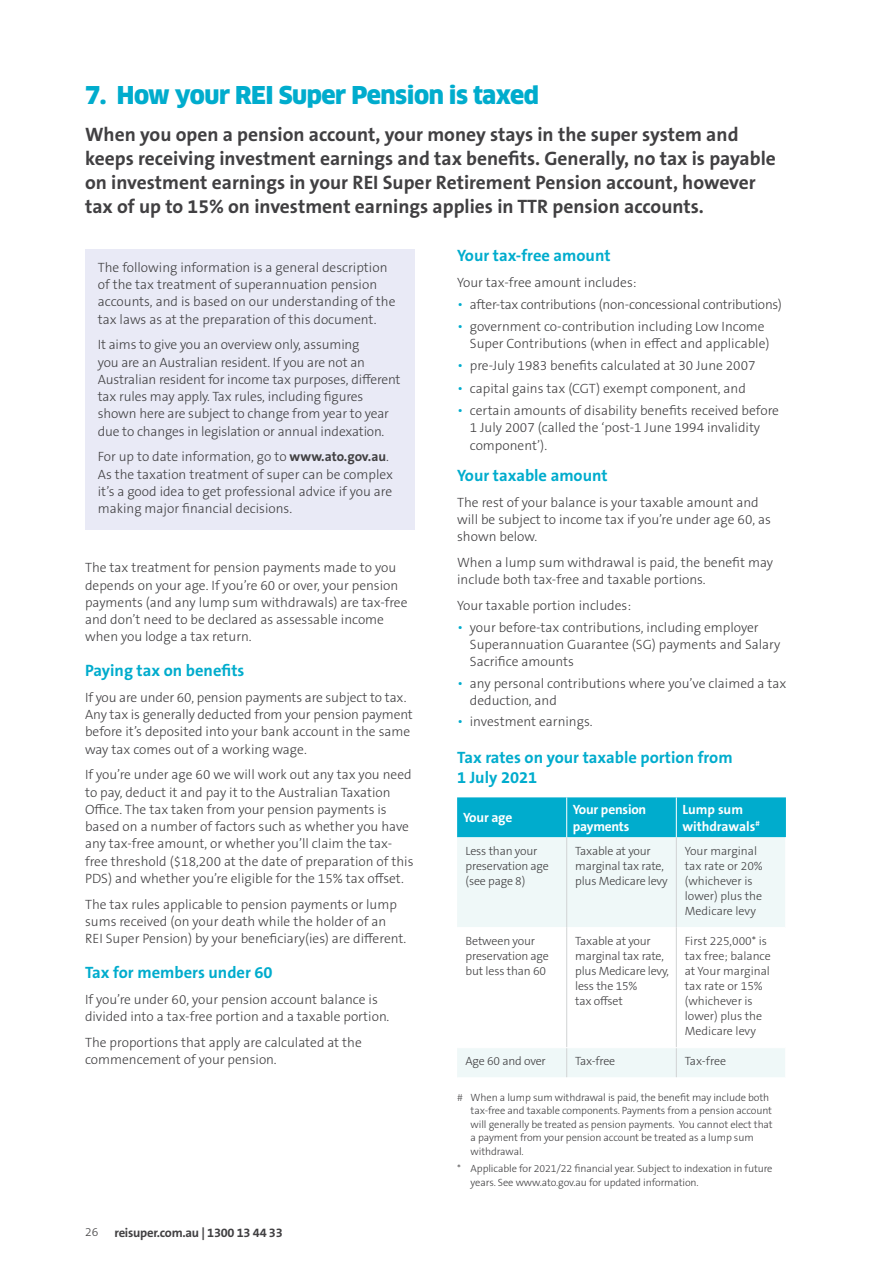
<style>
.page{position:relative;width:893px;height:1263px;background:#fff}
.page>*{position:absolute;margin:0;border:0;box-sizing:border-box;transform-origin:0 0}
.t1{font:900 24px "Clan OT";letter-spacing:-.02em;color:#00accd}
.t2{font:700 19.5px/24px "The Sans B W7";color:#414042}
.t3{font:700 16.5px/19.8px "The Sans B W7";color:#00accd}
.t4{font:300 13.5px/17.2px "The Sans B W3";color:#414042}
.t5{font:300 13.5px "The Sans B W3";letter-spacing:-.02em;color:#414042}
.t6{font:700 13.5px/16.5px "The Sans B W7";letter-spacing:-.015em;color:#fff}
.t7{font:700 12.75px "The Sans B W7";letter-spacing:-.02em;color:#414042}
.t8{font:300 12px/15px "The Sans B W3";letter-spacing:-.015em;color:#414042}
.t9{font:300 10.5px/13.5px "The Sans B W3";letter-spacing:-.01em;color:#414042}
.s1{font-family:"The Sans B W7";font-weight:700}
.s2{font-size:15px;color:#00accd}
</style>
<div class="page">
<div style="left:85px;top:249px;width:330px;height:281px;background:#e9eaf6"></div>
<div style="left:457px;top:797px;width:329px;height:40px;background:#00accd"></div>
<svg style="left:457px;top:837px;width:328px;height:240px;fill:#f2f9f9"></svg>
<hr style="left:457px;top:927px;width:109px;height:1px;background:#fff">
<hr style="left:567px;top:927px;width:109px;height:1px;background:#fff">
<hr style="left:677px;top:927px;width:108px;height:1px;background:#fff">
<hr style="left:566px;top:797px;width:1px;height:40px;background:#fff">
<hr style="left:676px;top:797px;width:1px;height:40px;background:#fff">
<hr style="left:566px;top:837px;width:1px;height:90px;background:#d1d3d4">
<hr style="left:676px;top:837px;width:1px;height:90px;background:#d1d3d4">
<hr style="left:566px;top:927px;width:1px;height:120px;background:#d1d3d4">
<hr style="left:676px;top:927px;width:1px;height:120px;background:#d1d3d4">
<svg style="left:566px;top:1048px;width:1px;height:29px"></svg>
<svg style="left:676px;top:1048px;width:1px;height:29px"></svg>
<hr style="left:457px;top:1047px;width:110px;height:1px;background:#fff">
<hr style="left:567px;top:1047px;width:109px;height:1px;background:#fff">
<hr style="left:676px;top:1047px;width:109px;height:1px;background:#fff">
<h1 class="t1" style="left:85px;top:81px;width:455px">7. How your REI Super Pension is taxed</h1>
<p class="t2" style="left:85px;top:122px;width:692px">When you open a pension account, your money stays in the super system and keeps receiving investment earnings and tax benefits. Generally, no tax is payable on investment earnings in your REI Super Retirement Pension account, however tax of up to 15% on investment earnings applies in TTR pension accounts.</p>
<p class="t4" style="left:98px;top:259px;width:299px">The following information is a general description of the tax treatment of superannuation pension accounts, and is based on our understanding of the tax laws as at the preparation of this document.</p>
<p class="t4" style="left:98px;top:336px;width:304px">It aims to give you an overview only, assuming<br>you are an Australian resident. If you are not an Australian resident for income tax purposes, different tax rules may apply. Tax rules, including figures shown here are subject to change from year to year due to changes in legislation or annual indexation.</p>
<p class="t4" style="left:98px;top:448px;width:297px">For up to date information, go to <span class="s1">www.ato.gov.au</span>.<br>As the taxation treatment of super can be complex it’s a good idea to get professional advice if you are making major financial decisions.</p>
<p class="t4" style="left:85px;top:559px;width:324px">The tax treatment for pension payments made to you depends on your age. If you’re 60 or over, your pension payments (and any lump sum withdrawals) are tax-free and don’t need to be declared as assessable income when you lodge a tax return.</p>
<p class="t3" style="left:85px;top:661px;width:161px">Paying tax on benefits</p>
<p class="t4" style="left:85px;top:689px;width:329px">If you are under 60, pension payments are subject to tax.<br>Any tax is generally deducted from your pension payment before it’s deposited into your bank account in the same way tax comes out of a working wage.</p>
<p class="t4" style="left:85px;top:766px;width:330px">If you’re under age 60 we will work out any tax you need to pay, deduct it and pay it to the Australian Taxation Office. The tax taken from your pension payments is based on a number of factors such as whether you have any tax-free amount, or whether you’ll claim the tax&shy;free threshold ($18,200 at the date of preparation of this PDS) and whether you’re eligible for the 15% tax offset.</p>
<p class="t4" style="left:85px;top:895px;width:323px">The tax rules applicable to pension payments or lump sums received (on your death while the holder of an<br>REI Super Pension) by your beneficiary(ies) are different.</p>
<p class="t3" style="left:85px;top:962px;width:189px">Tax for members under 60</p>
<p class="t4" style="left:85px;top:990px;width:306px">If you’re under 60, your pension account balance is divided into a tax-free portion and a taxable portion.</p>
<p class="t4" style="left:85px;top:1033px;width:278px">The proportions that apply are calculated at the commencement of your pension.</p>
<p class="t8" style="left:85px;top:1224px;width:15px">26</p>
<p class="t7" style="left:115px;top:1224px;width:170px">reisuper.com.au | 1300 13 44 33</p>
<p class="t3" style="left:457px;top:246px;width:155px">Your tax-free amount</p>
<p class="t4" style="left:457px;top:274px;width:181px">Your tax-free amount includes:</p>
<p class="t5" style="left:457px;top:295px;width:326px"><span class="s2">•</span> after-tax contributions (non-concessional contributions)</p>
<p class="t4" style="left:470px;top:318px;width:301px;text-indent:-13px"><span class="s2">•</span> government co-contribution including Low Income<br>Super Contributions (when in effect and applicable)</p>
<p class="t4" style="left:457px;top:357px;width:300px"><span class="s2">•</span> pre-July 1983 benefits calculated at 30 June 2007</p>
<p class="t4" style="left:457px;top:380px;width:290px"><span class="s2">•</span> capital gains tax (CGT) exempt component, and</p>
<p class="t4" style="left:470px;top:402px;width:311px;text-indent:-13px"><span class="s2">•</span> certain amounts of disability benefits received before<br>1 July 2007 (called the ‘post-1 June 1994 invalidity component’).</p>
<p class="t3" style="left:457px;top:466px;width:152px">Your taxable amount</p>
<p class="t4" style="left:457px;top:494px;width:315px">The rest of your balance is your taxable amount and will be subject to income tax if you’re under age 60, as shown below.</p>
<p class="t4" style="left:457px;top:554px;width:318px">When a lump sum withdrawal is paid, the benefit may include both tax-free and taxable portions.</p>
<p class="t4" style="left:457px;top:597px;width:175px">Your taxable portion includes:</p>
<p class="t4" style="left:470px;top:618px;width:312px;text-indent:-13px"><span class="s2">•</span> your before-tax contributions, including employer<br>Superannuation Guarantee (SG) payments and Salary<br>Sacrifice amounts</p>
<p class="t4" style="left:470px;top:674px;width:318px;text-indent:-13px"><span class="s2">•</span> any personal contributions where you’ve claimed a tax deduction, and</p>
<p class="t4" style="left:457px;top:713px;width:137px"><span class="s2">•</span> investment earnings.</p>
<p class="t3" style="left:457px;top:748px;width:277px">Tax rates on your taxable portion from<br>1 July 2021</p>
<p class="t6" style="left:463px;top:810px;width:51px">Your age</p>
<p class="t6" style="left:573px;top:801px;width:75px">Your pension payments</p>
<p class="t6" style="left:682px;top:801px;width:79px">Lump sum withdrawals<sup>#</sup></p>
<p class="t8" style="left:466px;top:843px;width:85px">Less than your preservation age (see page 8)</p>
<p class="t8" style="left:575px;top:843px;width:94px">Taxable at your marginal tax rate, plus Medicare levy</p>
<p class="t8" style="left:685px;top:843px;width:80px">Your marginal tax rate or 20% (whichever is lower) plus the<br>Medicare levy</p>
<p class="t8" style="left:466px;top:933px;width:85px">Between your preservation age but less than 60</p>
<p class="t8" style="left:575px;top:933px;width:95px">Taxable at your marginal tax rate, plus Medicare levy, less the 15%<br>tax offset</p>
<p class="t8" style="left:685px;top:933px;width:88px">First 225,000* is tax free; balance at Your marginal tax rate or 15% (whichever is lower) plus the<br>Medicare levy</p>
<p class="t8" style="left:466px;top:1053px;width:82px">Age 60 and over</p>
<p class="t8" style="left:575px;top:1053px;width:42px">Tax-free</p>
<p class="t8" style="left:685px;top:1053px;width:43px">Tax-free</p>
<p class="t9" style="left:471px;top:1090px;width:304px;text-indent:-14px"># When a lump sum withdrawal is paid, the benefit may include both tax-free and taxable components. Payments from a pension account will generally be treated as pension payments. You cannot elect that a payment from your pension account be treated as a lump sum withdrawal.</p>
<p class="t9" style="left:471px;top:1162px;width:303px;text-indent:-14px">* Applicable for 2021/22 financial year. Subject to indexation in future years. See www.ato.gov.au for updated information.</p>
</div>
